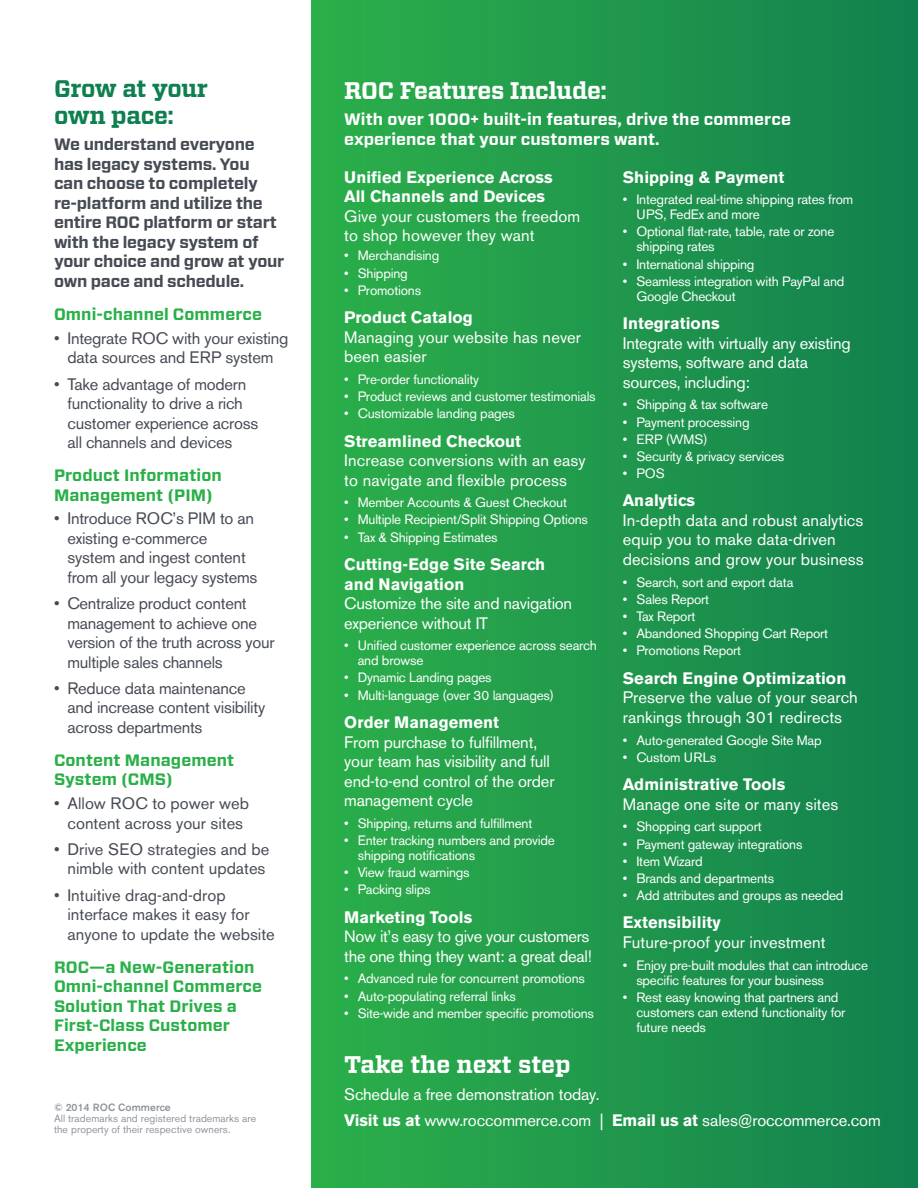
<style>
.page{position:relative;width:918px;height:1188px;background:#fff}
.page>*{position:absolute;margin:0;border:0;box-sizing:border-box;transform-origin:0 0}
.Subhead{font:700 24px "Vitesse";letter-spacing:-.015em;color:#fff}
.Subhead-2{font:700 24px/27px "Vitesse";letter-spacing:-.015em;color:#0e7f4e}
.Body{font:16.5px/19.5px "Akzidenz Grotesk BE";letter-spacing:-.01em;color:#fff}
.t1{font:16.5px/19.5px "Akzidenz Grotesk BE";letter-spacing:-.015em;color:#464b54}
.Body-2{font:700 16.5px/19.5px "Forza";letter-spacing:-.015em;color:#464b54}
.Bullet_Headers{font:700 16.5px/19.5px "Forza";letter-spacing:.005em;color:#2ab049}
.Body-3{font:700 16.5px/19.5px "Forza";letter-spacing:.005em;color:#fff}
.Body-4{font:700 16.5px "Akzidenz Grotesk BE";letter-spacing:.005em;color:#fff}
.t2{font:13.5px/15px "Akzidenz Grotesk BE";letter-spacing:-.015em;color:#fff}
.Bullet_Headers-2{font:10.5px/11.2px "Akzidenz Grotesk BE";letter-spacing:.005em;color:#91959d}
.Bullet_Headers-3{font:500 10.5px "Akzidenz Grotesk BE";letter-spacing:.005em;color:#91959d}
.s1{font-weight:700}
</style>
<div class="page">
<div style="left:311px;top:0;width:607px;height:1188px;background:linear-gradient(to right,#2caf4a,#12804e)"></div>
<p class="Subhead-2" style="left:54px;top:76px;width:155px">Grow at your own pace:</p>
<p class="Body-2" style="left:54px;top:135px;width:232px">We understand everyone has legacy systems. You<br>can choose to completely re-platform and utilize the entire ROC platform or start with the legacy system of your choice and grow at your own pace and schedule.</p>
<p class="Bullet_Headers" style="left:54px;top:305px;width:210px">Omni-channel Commerce</p>
<p class="t1" style="left:54px;top:328px;width:236px;text-align:center">• Integrate ROC with your existing data sources and ERP system</p>
<p class="t1" style="left:68px;top:374px;width:192px;text-indent:-14px">• Take advantage of modern functionality to drive a rich customer experience across all channels and devices</p>
<p class="Bullet_Headers" style="left:54px;top:466px;width:169px">Product Information<br>Management (PIM)</p>
<p class="t1" style="left:68px;top:509px;width:191px;text-indent:-14px">• Introduce ROC’s PIM to an existing e-commerce system and ingest content from all your legacy systems</p>
<p class="t1" style="left:68px;top:594px;width:209px;text-indent:-14px">• Centralize product content management to achieve one version of the truth across your multiple sales channels</p>
<p class="t1" style="left:68px;top:678px;width:199px;text-indent:-14px">• Reduce data maintenance and increase content visibility across departments</p>
<p class="Bullet_Headers" style="left:54px;top:751px;width:182px">Content Management<br>System (CMS)</p>
<p class="t1" style="left:54px;top:794px;width:197px;text-align:center">• Allow ROC to power web content across your sites</p>
<p class="t1" style="left:54px;top:839px;width:217px;text-align:center">• Drive SEO strategies and be nimble with content updates</p>
<p class="t1" style="left:68px;top:885px;width:209px;text-indent:-14px">• Intuitive drag-and-drop interface makes it easy for anyone to update the website</p>
<p class="Bullet_Headers" style="left:54px;top:957px;width:210px">ROC—a New-Generation<br>Omni-channel Commerce<br>Solution That Drives a<br>First-Class Customer<br>Experience</p>
<p class="Bullet_Headers-3" style="left:54px;top:1100px;width:118px">© 2014 ROC Commerce</p>
<p class="Bullet_Headers-2" style="left:54px;top:1113px;width:204px">All trademarks and registered trademarks are the property of their respective owners.</p>
<p class="Subhead" style="left:344px;top:75px;width:264px">ROC Features Include:</p>
<p class="Body-3" style="left:344px;top:110px;width:448px">With over 1000+ built-in features, drive the commerce experience that your customers want.</p>
<p class="Body" style="left:344px;top:167px;width:237px"><span class="s1">Unified Experience Across<br>All Channels and Devices<br></span>Give your customers the freedom to shop however they want</p>
<p class="t2" style="left:344px;top:248px;width:97px">• Merchandising</p>
<p class="t2" style="left:344px;top:265px;width:65px">• Shipping</p>
<p class="t2" style="left:344px;top:283px;width:78px">• Promotions</p>
<p class="Body" style="left:344px;top:308px;width:238px"><span class="s1">Product Catalog<br></span>Managing your website has never been easier</p>
<p class="t2" style="left:344px;top:372px;width:136px">• Pre-order functionality</p>
<p class="t2" style="left:344px;top:389px;width:253px">• Product reviews and customer testimonials</p>
<p class="t2" style="left:344px;top:406px;width:172px">• Customizable landing pages</p>
<p class="Body" style="left:344px;top:431px;width:243px"><span class="s1">Streamlined Checkout<br></span>Increase conversions with an easy to navigate and flexible process</p>
<p class="t2" style="left:344px;top:495px;width:224px">• Member Accounts &amp; Guest Checkout</p>
<p class="t2" style="left:344px;top:512px;width:245px">• Multiple Recipient/Split Shipping Options</p>
<p class="t2" style="left:344px;top:529px;width:155px">• Tax &amp; Shipping Estimates</p>
<p class="Body" style="left:344px;top:555px;width:229px"><span class="s1">Cutting-Edge Site Search and Navigation<br></span>Customize the site and navigation experience without IT</p>
<p class="t2" style="left:358px;top:638px;width:241px;text-indent:-14px">• Unified customer experience across search and browse</p>
<p class="t2" style="left:344px;top:670px;width:149px">• Dynamic Landing pages</p>
<p class="t2" style="left:344px;top:687px;width:211px">• Multi-language (over 30 languages)</p>
<p class="Body" style="left:344px;top:713px;width:212px"><span class="s1">Order Management<br></span>From purchase to fulfillment, your team has visibility and full end-to-end control of the order management cycle</p>
<p class="t2" style="left:344px;top:816px;width:190px">• Shipping, returns and fulfillment</p>
<p class="t2" style="left:358px;top:833px;width:199px;text-indent:-14px">• Enter tracking numbers and provide shipping notifications</p>
<p class="t2" style="left:344px;top:865px;width:127px">• View fraud warnings</p>
<p class="t2" style="left:344px;top:882px;width:88px">• Packing slips</p>
<p class="Body" style="left:344px;top:907px;width:249px"><span class="s1">Marketing Tools<br></span>Now it’s easy to give your customers the one thing they want: a great deal!</p>
<p class="t2" style="left:344px;top:971px;width:242px">• Advanced rule for concurrent promotions</p>
<p class="t2" style="left:344px;top:988px;width:173px">• Auto-populating referral links</p>
<p class="t2" style="left:344px;top:1006px;width:251px">• Site-wide and member specific promotions</p>
<p class="Body-4" style="left:623px;top:167px;width:163px">Shipping &amp; Payment</p>
<p class="t2" style="left:636px;top:192px;width:218px;text-indent:-14px">• Integrated real-time shipping rates from<br>UPS, FedEx and more</p>
<p class="t2" style="left:636px;top:224px;width:200px;text-indent:-14px">• Optional flat-rate, table, rate or zone shipping rates</p>
<p class="t2" style="left:623px;top:256px;width:133px">• International shipping</p>
<p class="t2" style="left:636px;top:274px;width:210px;text-indent:-14px">• Seamless integration with PayPal and<br>Google Checkout</p>
<p class="Body" style="left:623px;top:314px;width:229px"><span class="s1">Integrations<br></span>Integrate with virtually any existing systems, software and data sources, including:</p>
<p class="t2" style="left:623px;top:397px;width:147px">• Shipping &amp; tax software</p>
<p class="t2" style="left:623px;top:414px;width:128px">• Payment processing</p>
<p class="t2" style="left:623px;top:432px;width:86px">• ERP (WMS)</p>
<p class="t2" style="left:623px;top:449px;width:163px">• Security &amp; privacy services</p>
<p class="t2" style="left:623px;top:466px;width:44px">• POS</p>
<p class="Body" style="left:623px;top:491px;width:242px"><span class="s1">Analytics<br></span>In-depth data and robust analytics equip you to make data-driven decisions and grow your business</p>
<p class="t2" style="left:623px;top:575px;width:172px">• Search, sort and export data</p>
<p class="t2" style="left:623px;top:592px;width:88px">• Sales Report</p>
<p class="t2" style="left:623px;top:609px;width:74px">• Tax Report</p>
<p class="t2" style="left:623px;top:626px;width:207px">• Abandoned Shopping Cart Report</p>
<p class="t2" style="left:623px;top:643px;width:120px">• Promotions Report</p>
<p class="Body" style="left:623px;top:668px;width:236px"><span class="s1">Search Engine Optimization<br></span>Preserve the value of your search rankings through 301 redirects</p>
<p class="t2" style="left:623px;top:732px;width:200px">• Auto-generated Google Site Map</p>
<p class="t2" style="left:623px;top:750px;width:95px">• Custom URLs</p>
<p class="Body" style="left:623px;top:775px;width:217px"><span class="s1">Administrative Tools<br></span>Manage one site or many sites</p>
<p class="t2" style="left:623px;top:819px;width:140px">• Shopping cart support</p>
<p class="t2" style="left:623px;top:836px;width:181px">• Payment gateway integrations</p>
<p class="t2" style="left:623px;top:853px;width:81px">• Item Wizard</p>
<p class="t2" style="left:623px;top:871px;width:153px">• Brands and departments</p>
<p class="t2" style="left:623px;top:888px;width:222px">• Add attributes and groups as needed</p>
<p class="Body" style="left:623px;top:913px;width:204px"><span class="s1">Extensibility<br></span>Future-proof your investment</p>
<p class="t2" style="left:636px;top:957px;width:233px;text-indent:-14px">• Enjoy pre-built modules that can introduce specific features for your business</p>
<p class="t2" style="left:636px;top:990px;width:211px;text-indent:-14px">• Rest easy knowing that partners and customers can extend functionality for future needs</p>
<p class="Subhead" style="left:344px;top:1049px;width:228px">Take the next step</p>
<p class="Body" style="left:344px;top:1084px;width:257px">Schedule a free demonstration today.</p>
<p class="Body" style="left:344px;top:1111px;width:538px"><span class="s1">Visit us at</span> www.roccommerce.com | <span class="s1">Email us at</span> sales@roccommerce.com</p>
</div>
